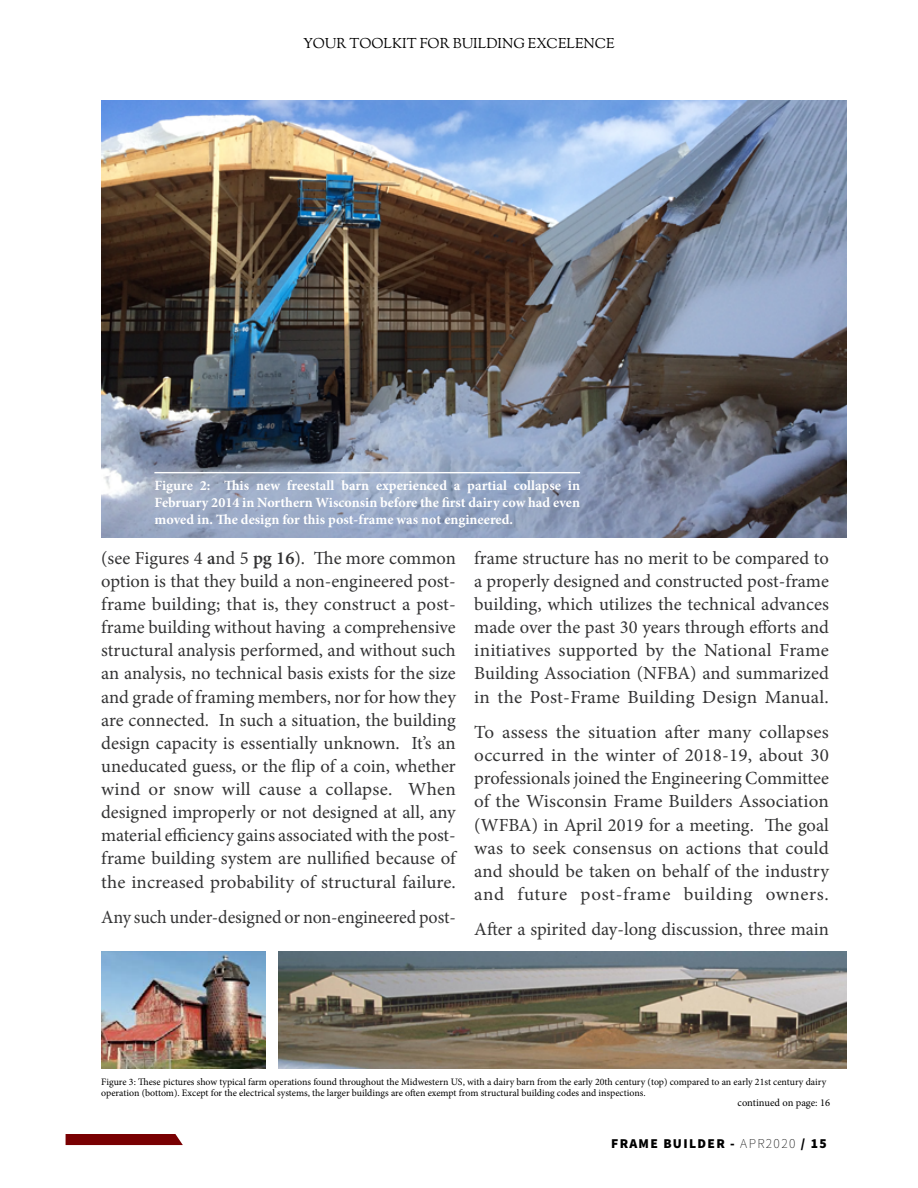
<style>
.page{position:relative;width:918px;height:1188px;background:#fff}
.page>*{position:absolute;margin:0;border:0;box-sizing:border-box;transform-origin:0 0}
.t1{font:18.45px/23.1px "Minion Pro";color:#333334;text-align:justify}
.t2{font:700 14.1px/17px "Minion Pro";color:#fff;text-align:justify}
.t3{font:14.1px "OFL Goudy St M";color:#000}
.t4{font:900 13.5px "Source Sans Pro";letter-spacing:.1em;color:#000}
.t5{font:10.5px "Minion Pro";color:#000}
.t6{font:9.9px/11.2px "Minion Pro";color:#000}
.s1{font-weight:600}
.s2{font-weight:200}
</style>
<div class="page">
<img style="left:101px;top:100px;width:746px;height:437px">
<img style="left:101px;top:952px;width:165px;height:117px">
<img style="left:279px;top:952px;width:568px;height:117px">
<svg style="left:66px;top:1134px;width:117px;height:11px"></svg>
<hr style="left:154px;top:472px;width:426px;height:1px;background:#fff">
<p class="t3" style="left:303px;top:34px;width:313px">YOUR TOOLKIT FOR BUILDING EXCELENCE</p>
<p class="t2" style="left:154px;top:477px;width:427px">Figure 2: This new freestall barn experienced a partial collapse in February 2014 in Northern Wisconsin before the first dairy cow had even moved in. The design for this post-frame was not engineered.</p>
<p class="t1" style="left:101px;top:546px;width:356px">(see Figures 4 <span class="s1">a</span>nd 5 <span class="s1">pg 16</span>). The more common option is that they build a non-engineered post&shy;frame building; that is, they construct a post&shy;frame building without having a comprehensive structural analysis performed, and without such an analysis, no technical basis exists for the size and grade of framing members, nor for how they are connected. In such a situation, the building design capacity is essentially unknown. It’s an uneducated guess, or the flip of a coin, whether wind or snow will cause a collapse. When designed improperly or not designed at all, any material efficiency gains associated with the post&shy;frame building system are nullified because of the increased probability of structural failure.</p>
<p class="t1" style="left:101px;top:906px;width:356px">Any such under-designed or non-engineered post-</p>
<p class="t1" style="left:474px;top:546px;width:356px">frame structure has no merit to be compared to a properly designed and constructed post-frame building, which utilizes the technical advances made over the past 30 years through efforts and initiatives supported by the National Frame Building Association (NFBA) and summarized in the Post-Frame Building Design Manual.</p>
<p class="t1" style="left:474px;top:721px;width:356px">To assess the situation after many collapses occurred in the winter of 2018-19, about 30 professionals joined the Engineering Committee of the Wisconsin Frame Builders Association (WFBA) in April 2019 for a meeting. The goal was to seek consensus on actions that could and should be taken on behalf of the industry and future post-frame building owners.</p>
<p class="t1" style="left:474px;top:918px;width:356px">After a spirited day-long discussion, three main</p>
<p class="t6" style="left:101px;top:1076px;width:727px">Figure 3: These pictures show typical farm operations found throughout the Midwestern US, with a dairy barn from the early 20th century (top) compared to an early 21st century dairy operation (bottom). Except for the electrical systems, the larger buildings are often exempt from structural building codes and inspections.</p>
<p class="t5" style="left:738px;top:1096px;width:94px">continued on page: 16</p>
<p class="t4" style="left:611px;top:1135px;width:217px">FRAME BUILDER - <span class="s2">APR2020</span> / 15</p>
</div>
